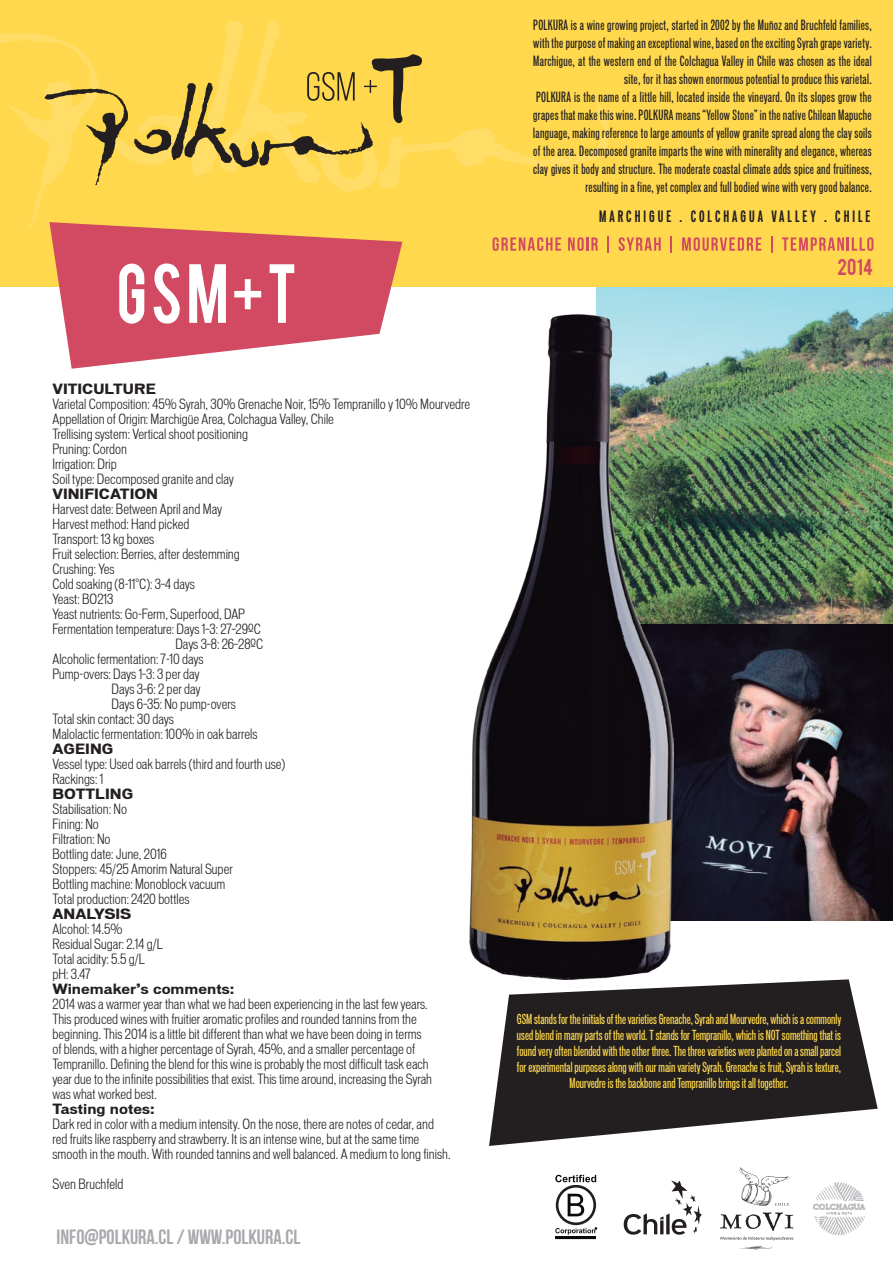
<style>
.page{position:relative;width:893px;height:1263px;background:#fff}
.page>*{position:absolute;margin:0;border:0;box-sizing:border-box;transform-origin:0 0}
.t1{font:65.85px "Bebas";color:#fff;scale:.89 1}
.t2{font:700 20.55px "Bebas Neue";color:#a8a9ad}
.t3{font:18px "Bebas";color:#d24a62}
.t4{font:700 extra-condensed 15px "Vonnes";letter-spacing:.2em;color:#231f20}
.t5{font:100 condensed 13.5px/15px "Vonnes";color:#231f20}
.t6{font:500 extra-condensed 13.5px/18px "Vonnes";letter-spacing:.025em;color:#231f20;text-align:right}
.t7{font:700 13.5px "Vonnes";color:#231f20}
.t8{font:500 extra-condensed 13.2px/15.9px "Vonnes";color:#ffd84d;text-align:center}
</style>
<div class="page">
<img style="left:596px;top:286px;width:296px;height:338px">
<div style="left:0;top:0;width:893px;height:286px;background:#ffd84d"></div>
<svg style="left:489px;top:979px;width:389px;height:167px;fill:#231f20"></svg>
<svg style="left:0;top:20px;width:608px;height:208px"></svg>
<svg style="left:493px;top:237px;width:68px;height:14px"></svg>
<svg style="left:568px;top:237px;width:30px;height:14px"></svg>
<svg style="left:607px;top:236px;width:2px;height:17px"></svg>
<svg style="left:619px;top:237px;width:42px;height:14px"></svg>
<svg style="left:671px;top:236px;width:1px;height:17px"></svg>
<svg style="left:682px;top:237px;width:79px;height:14px"></svg>
<svg style="left:771px;top:236px;width:2px;height:17px"></svg>
<svg style="left:782px;top:237px;width:91px;height:14px"></svg>
<svg style="left:49px;top:222px;width:353px;height:147px;fill:#d24a62"></svg>
<img style="left:673px;top:624px;width:220px;height:296px">
<img style="left:469px;top:315px;width:204px;height:664px">
<svg style="left:555px;top:1175px;width:42px;height:64px"></svg>
<svg style="left:624px;top:1180px;width:78px;height:55px"></svg>
<svg style="left:813px;top:1182px;width:53px;height:53px"></svg>
<svg style="left:739px;top:1167px;width:50px;height:38px"></svg>
<svg style="left:720px;top:1212px;width:73px;height:37px"></svg>
<p class="t6" style="left:533px;top:16px;width:340px">POLKURA is a wine growing project, started in 2002 by the Muñoz and Bruchfeld families, with the purpose of making an exceptional wine, based on the exciting Syrah grape variety.<br>Marchigue, at the western end of the Colchagua Valley in Chile was chosen as the ideal site, for it has shown enormous potential to produce this varietal.<br>POLKURA is the name of a little hill, located inside the vineyard. On its slopes grow the grapes that make this wine. POLKURA means “Yellow Stone” in the native Chilean Mapuche language, making reference to large amounts of yellow granite spread along the clay soils of the area. Decomposed granite imparts the wine with minerality and elegance, whereas clay gives it body and structure. The moderate coastal climate adds spice and fruitiness, resulting in a fine, yet complex and full bodied wine with very good balance.</p>
<p class="t4" style="left:599px;top:208px;width:273px">MARCHIGUE . COLCHAGUA VALLEY . CHILE</p>
<h1 class="t1" style="left:117px;top:246px;width:204px">GSM+T</h1>
<h3 class="t3" style="left:837px;top:253px;width:37px">2014</h3>
<p class="t7" style="left:53px;top:381px;width:105px">VITICULTURE</p>
<p class="t5" style="left:53px;top:397px;width:419px">Varietal Composition : 45% Syrah, 30% Grenache Noir, 15% Tempranillo y 10% Mourvedre Appellation of Origin : Marchigüe Area, Colchagua Valley, Chile<br>Trellising system : Vertical shoot positioning<br>Pruning : Cordon<br>Irrigation : Drip<br>Soil type : Decomposed granite and clay</p>
<p class="t7" style="left:53px;top:486px;width:107px">VINIFICATION</p>
<p class="t5" style="left:53px;top:502px;width:171px">Harvest date : Between April and May</p>
<p class="t5" style="left:53px;top:517px;width:138px">Harvest method : Hand picked</p>
<p class="t5" style="left:53px;top:532px;width:103px">Transport : 13 kg boxes</p>
<p class="t5" style="left:53px;top:547px;width:189px">Fruit selection : Berries, after destemming</p>
<p class="t5" style="left:53px;top:562px;width:64px">Crushing : Yes</p>
<p class="t5" style="left:53px;top:577px;width:144px">Cold soaking (8-11°C): 3–4 days</p>
<p class="t5" style="left:53px;top:592px;width:62px">Yeast : BO213</p>
<p class="t5" style="left:53px;top:607px;width:194px">Yeast nutrients : Go-Ferm, Superfood, DAP</p>
<p class="t5" style="left:53px;top:622px;width:210px">Fermentation temperature : Days 1–3: 27–29ºC</p>
<p class="t5" style="left:175px;top:637px;width:89px">Days 3–8: 26–28ºC</p>
<p class="t5" style="left:53px;top:652px;width:153px">Alcoholic fermentation : 7-10 days</p>
<p class="t5" style="left:53px;top:667px;width:148px">Pump-overs : Days 1–3: 3 per day</p>
<p class="t5" style="left:112px;top:682px;width:90px">Days 3–6: 2 per day</p>
<p class="t5" style="left:112px;top:697px;width:126px">Days 6–35: No pump-overs</p>
<p class="t5" style="left:53px;top:712px;width:123px">Total skin contact : 30 days</p>
<p class="t5" style="left:53px;top:727px;width:206px">Malolactic fermentation : 100% in oak barrels</p>
<p class="t7" style="left:53px;top:741px;width:62px">AGEING</p>
<p class="t5" style="left:53px;top:757px;width:234px">Vessel type : Used oak barrels (third and fourth use)<br>Rackings : 1</p>
<p class="t7" style="left:53px;top:786px;width:82px">BOTTLING</p>
<p class="t5" style="left:53px;top:802px;width:182px">Stabilisation : No<br>Fining : No<br>Filtration : No<br>Bottling date : June, 2016<br>Stoppers : 45/25 Amorim Natural Super<br>Bottling machine : Monoblock vacuum<br>Total production : 2420 bottles</p>
<p class="t7" style="left:53px;top:906px;width:80px">ANALYSIS</p>
<p class="t5" style="left:53px;top:922px;width:112px">Alcohol: 14.5%<br>Residual Sugar : 2.14 g/L<br>Total acidity : 5.5 g/L pH: 3.47</p>
<p class="t7" style="left:53px;top:981px;width:183px">Winemaker’s comments:</p>
<p class="t5" style="left:53px;top:997px;width:381px">2014 was a warmer year than what we had been experiencing in the last few years.<br>This produced wines with fruitier aromatic profiles and rounded tannins from the beginning. This 2014 is a little bit different than what we have been doing in terms of blends, with a higher percentage of Syrah, 45%, and a smaller percentage of Tempranillo. Defining the blend for this wine is probably the most difficult task each year due to the infinite possibilities that exist. This time around, increasing the Syrah was what worked best.</p>
<p class="t7" style="left:53px;top:1101px;width:104px">Tasting notes:</p>
<p class="t5" style="left:53px;top:1117px;width:400px">Dark red in color with a medium intensity. On the nose, there are notes of cedar, and red fruits like raspberry and strawberry. It is an intense wine, but at the same time smooth in the mouth. With rounded tannins and well balanced. A medium to long finish.</p>
<p class="t5" style="left:53px;top:1177px;width:72px">Sven Bruchfeld</p>
<h2 class="t2" style="left:57px;top:1226px;width:245px">INFO@POLKURA.CL / WWW.POLKURA.CL</h2>
<p class="t8" style="left:517px;top:1011px;width:326px">GSM stands for the initials of the varieties Grenache, Syrah and Mourvedre, which is a commonly used blend in many parts of the world. T stands for Tempranillo, which is NOT something that is found very often blended with the other three. The three varieties were planted on a small parcel for experimental purposes along with our main variety Syrah. Grenache is fruit, Syrah is texture, Mourvedre is the backbone and Tempranillo brings it all together.</p>
</div>
